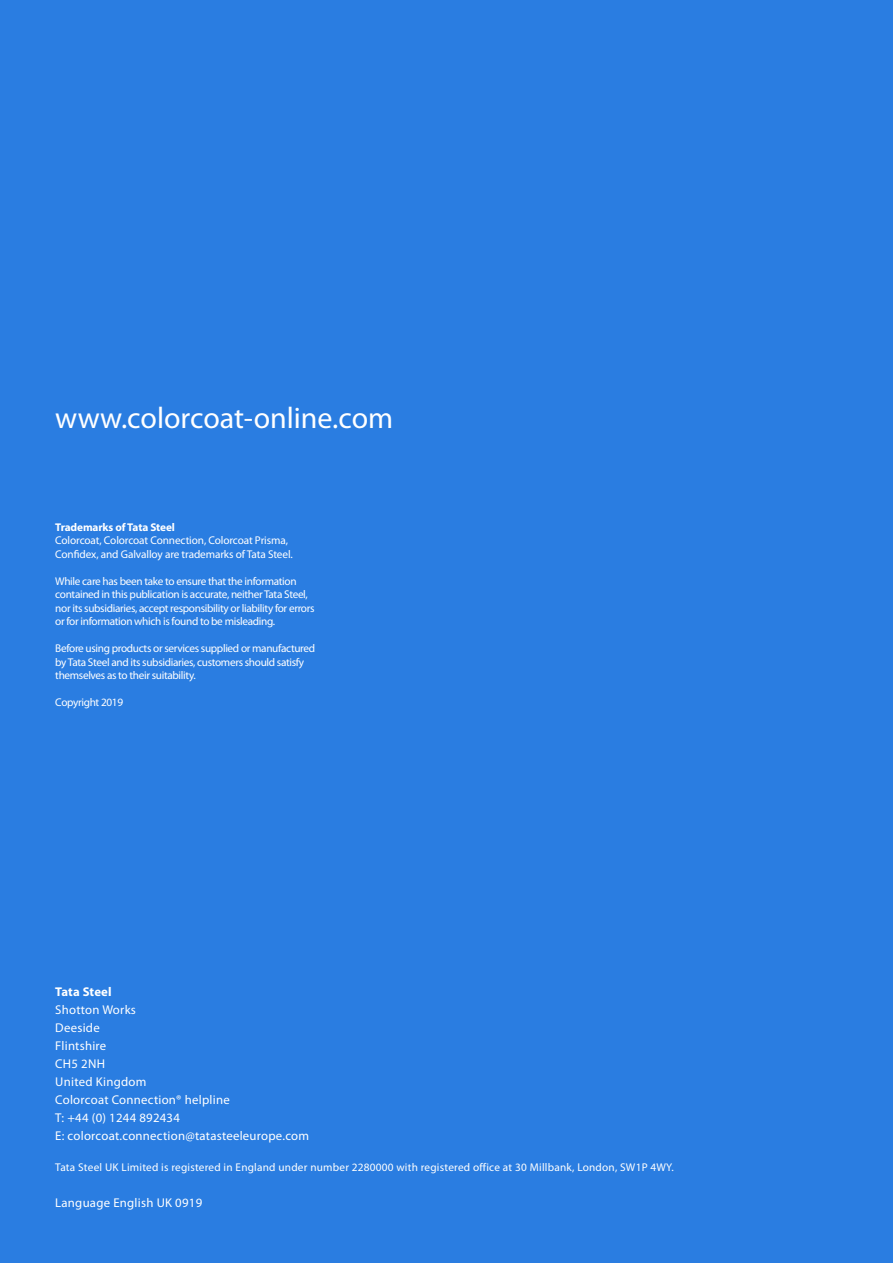
<style>
.page{position:relative;width:893px;height:1263px;background:#2a7de1}
.page>*{position:absolute;margin:0;border:0;box-sizing:border-box;transform-origin:0 0}
.t1{font:30px "Myriad Pro";color:#fff}
.t2{font:12.75px/18px "Myriad Pro";letter-spacing:.02em;color:#fff}
.t3{font:700 12.75px "Myriad Pro";letter-spacing:.005em;color:#fff}
.t4{font:11.25px/13.5px "Myriad Pro";letter-spacing:-.03em;color:#fff}
.t5{font:11.25px "Myriad Pro";letter-spacing:.02em;color:#fff}
.t6{font:11.25px/13.5px "Myriad Pro";letter-spacing:-.01em;color:#fff}
.t7{font:700 11.25px "Myriad Pro";letter-spacing:-.01em;color:#fff}
</style>
<div class="page">
<h1 class="t1" style="left:55px;top:402px;width:339px">www.colorcoat-online.com</h1>
<p class="t7" style="left:55px;top:520px;width:121px">Trademarks of Tata Steel</p>
<p class="t6" style="left:55px;top:534px;width:239px">Colorcoat, Colorcoat Connection, Colorcoat Prisma,<br>Confidex, and Galvalloy are trademarks of Tata Steel.</p>
<p class="t4" style="left:55px;top:574px;width:261px">While care has been take to ensure that the information contained in this publication is accurate, neither Tata Steel, nor its subsidiaries, accept responsibility or liability for errors or for information which is found to be misleading.</p>
<p class="t4" style="left:55px;top:642px;width:261px">Before using products or services supplied or manufactured by Tata Steel and its subsidiaries, customers should satisfy themselves as to their suitability.</p>
<p class="t4" style="left:55px;top:696px;width:69px">Copyright 2019</p>
<p class="t3" style="left:55px;top:984px;width:58px">Tata Steel</p>
<p class="t2" style="left:55px;top:1001px;width:255px">Shotton Works<br>Deeside<br>Flintshire<br>CH5 2NH<br>United Kingdom<br>Colorcoat Connection® helpline<br>T: +44 (0) 1244 892434<br>E: colorcoat.connection@tatasteeleurope.com</p>
<p class="t5" style="left:55px;top:1161px;width:620px">Tata Steel UK Limited is registered in England under number 2280000 with registered office at 30 Millbank, London, SW1P 4WY.</p>
<p class="t2" style="left:55px;top:1194px;width:148px">Language English UK 0919</p>
</div>
